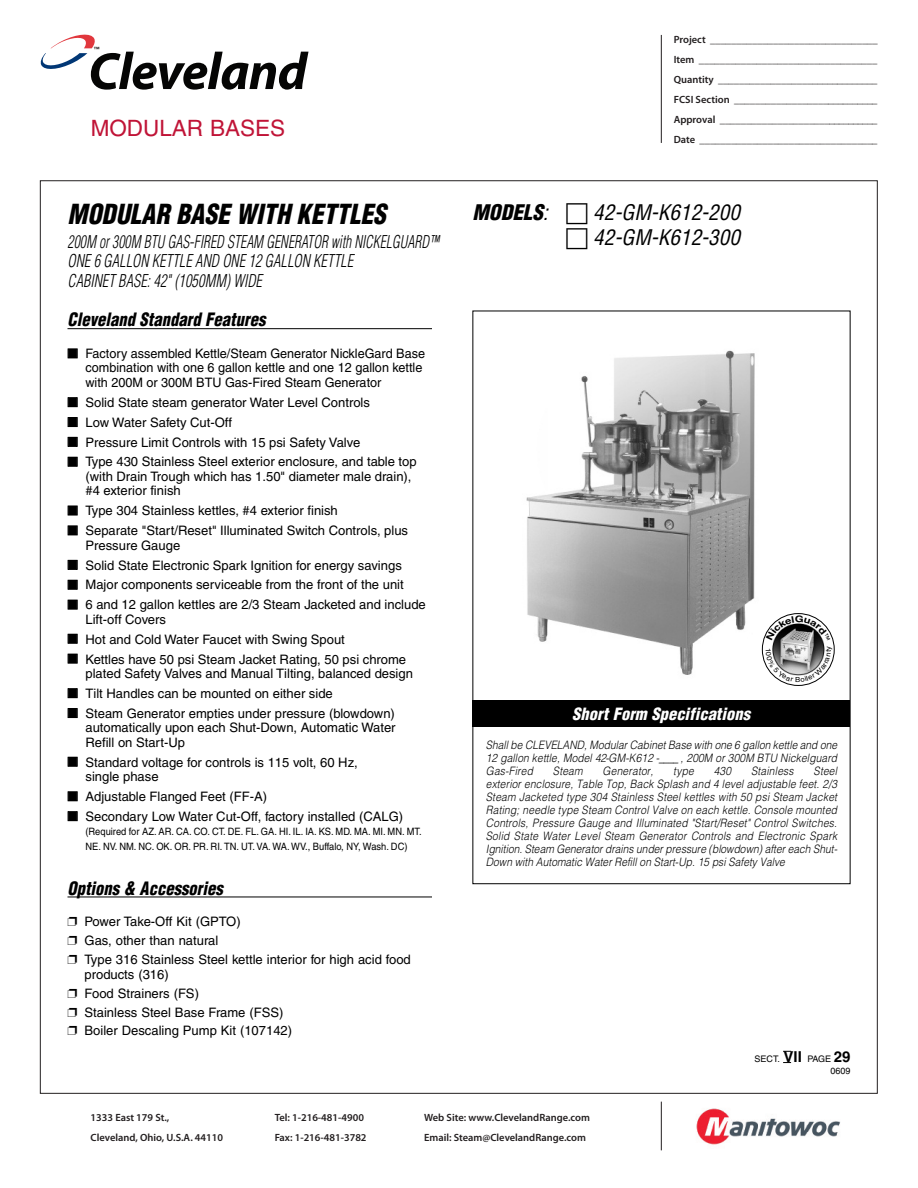
<style>
.page{position:relative;width:918px;height:1188px;background:#fff}
.page>*{position:absolute;margin:0;border:0;box-sizing:border-box;transform-origin:0 0}
.t1{font:italic 700 52.65px "Myriad Pro";letter-spacing:-.02em;color:#050504}
.t2{font:italic 900 condensed 27px "Helvetica";letter-spacing:.005em;color:#000;scale:.94 1}
.t3{font:22.5px "Helvetica";color:#c01437}
.t4{font:italic condensed 21px/25.2px "Helvetica";letter-spacing:.005em;color:#000}
.t5{font:italic 900 condensed 21px "Helvetica";letter-spacing:.005em;color:#000}
.t6{font:italic 900 condensed 18px "Helvetica";letter-spacing:.005em;color:#000;scale:.92 1}
.t7{font:italic 300 condensed 17.25px/19.5px "Helvetica";letter-spacing:.005em;color:#000;scale:.8 1}
.t8{font:italic 900 condensed 16.5px "Helvetica";letter-spacing:.005em;color:#fff}
.t9{font:13.05px/14.5px "Helvetica";color:#000}
.t10{font:italic 300 11.55px/13px "Helvetica";letter-spacing:.015em;color:#000;text-align:justify;scale:.88 1}
.t11{font:600 10.5px/20px "Myriad Pro";color:#231f20}
.t12{font:10.2px/14.5px "Helvetica";color:#000;scale:.92 1}
.t13{font:9px/12px "Helvetica";color:#000;text-align:right}
.t14{font:7.05px "Helvetica";color:#000;scale:1.1 1}
.t15{font:700 5.85px "Helvetica";color:#231f20}
.s1{font-weight:400}
.s2{font-weight:700;font-size:15px}
</style>
<div class="page">
<svg style="left:40px;top:35px;width:55px;height:34px"></svg>
<hr style="left:661px;top:35px;width:1px;height:108px;background:#231f20">
<hr style="left:661px;top:1102px;width:1px;height:48px;background:#231f20">
<img style="left:696px;top:1108px;width:144px;height:37px">
<hr style="left:68px;top:328px;width:364px;height:1px;background:#000">
<hr style="left:68px;top:897px;width:364px;height:1px;background:#000">
<img style="left:526px;top:350px;width:229px;height:325px">
<div style="left:472px;top:701px;width:378px;height:26px;background:#000"></div>
<div style="left:762px;top:613px;width:73px;height:73px;border:1px solid #000;border-radius:50%"></div>
<svg style="left:766px;top:615px;width:66px;height:67px"></svg>
<p class="t15" style="left:94px;top:46px;width:7px">™</p>
<p class="t11" style="left:674px;top:31px;width:205px;text-align:justify">Project ________________________________ Item __________________________________ Quantity _______________________________ FCSI Section ____________________________ Approval _______________________________ Date __________________________________</p>
<h1 class="t1" style="left:88px;top:52px;width:220px">Cleveland</h1>
<h3 class="t3" style="left:91px;top:120px;width:196px">MODULAR BASES</h3>
<h2 class="t2" style="left:68px;top:199px;width:340px">MODULAR BASE WITH KETTLES</h2>
<h3 class="t7" style="left:68px;top:232px;width:466px">200M or 300M BTU GAS-FIRED STEAM GENERATOR with NICKELGUARD™<br>ONE 6 GALLON KETTLE AND ONE 12 GALLON KETTLE<br>CABINET BASE: 42" (1050MM) WIDE</h3>
<h3 class="t6" style="left:68px;top:310px;width:217px">Cleveland Standard Features</h3>
<p class="t9" style="left:85px;top:347px;width:341px;text-indent:-18px">■ Factory assembled Kettle/Steam Generator NickleGard Base combination with one 6 gallon kettle and one 12 gallon kettle with 200M or 300M BTU Gas-Fired Steam Generator</p>
<p class="t9" style="left:68px;top:396px;width:304px">■ Solid State steam generator Water Level Controls</p>
<p class="t9" style="left:68px;top:416px;width:166px">■ Low Water Safety Cut-Off</p>
<p class="t9" style="left:68px;top:436px;width:294px">■ Pressure Limit Controls with 15 psi Safety Valve</p>
<p class="t9" style="left:86px;top:456px;width:333px;text-indent:-18px">■ Type 430 Stainless Steel exterior enclosure, and table top (with Drain Trough which has 1.50" diameter male drain), #4 exterior finish</p>
<p class="t9" style="left:68px;top:505px;width:272px">■ Type 304 Stainless kettles, #4 exterior finish</p>
<p class="t9" style="left:85px;top:525px;width:324px;text-indent:-18px">■ Separate "Start/Reset" Illuminated Switch Controls, plus<br>Pressure Gauge</p>
<p class="t9" style="left:68px;top:559px;width:336px">■ Solid State Electronic Spark Ignition for energy savings</p>
<p class="t9" style="left:68px;top:579px;width:338px">■ Major components serviceable from the front of the unit</p>
<p class="t9" style="left:85px;top:599px;width:342px;text-indent:-18px">■ 6 and 12 gallon kettles are 2/3 Steam Jacketed and include<br>Lift-off Covers</p>
<p class="t9" style="left:68px;top:633px;width:279px">■ Hot and Cold Water Faucet with Swing Spout</p>
<p class="t9" style="left:86px;top:653px;width:329px;text-indent:-18px">■ Kettles have 50 psi Steam Jacket Rating, 50 psi chrome plated Safety Valves and Manual Tilting, balanced design</p>
<p class="t9" style="left:68px;top:687px;width:267px">■ Tilt Handles can be mounted on either side</p>
<p class="t9" style="left:86px;top:707px;width:312px;text-align:justify;text-indent:-18px">■ Steam Generator empties under pressure (blowdown) automatically upon each Shut-Down, Automatic Water Refill on Start-Up</p>
<p class="t9" style="left:85px;top:756px;width:274px;text-indent:-18px">■ Standard voltage for controls is 115 volt, 60 Hz, single phase</p>
<p class="t9" style="left:68px;top:790px;width:201px">■ Adjustable Flanged Feet (FF-A)</p>
<p class="t9" style="left:68px;top:810px;width:337px">■ Secondary Low Water Cut-Off, factory installed (CALG)</p>
<p class="t12" style="left:86px;top:825px;width:367px">(Required for AZ. AR. CA. CO. CT. DE. FL. GA. HI. IL. IA. KS. MD. MA. MI. MN. MT.<br>NE. NV. NM. NC. OK. OR. PR. RI. TN. UT. VA. WA. WV., Buffalo, NY, Wash. DC)</p>
<h3 class="t6" style="left:68px;top:878px;width:170px">Options &amp; Accessories</h3>
<p class="t9" style="left:68px;top:913px;width:345px;line-height:19px">❐ Power Take-Off Kit (GPTO)<br>❐ Gas, other than natural<br>❐ Type 316 Stainless Steel kettle interior for high acid food</p>
<p class="t9" style="left:67px;top:966px;width:226px;line-height:18.8px;text-indent:17px">products (316)<br>❐ Food Strainers (FS)<br>❐ Stainless Steel Base Frame (FSS) ❐ Boiler Descaling Pump Kit (107142)</p>
<h3 class="t5" style="left:472px;top:201px;width:77px">MODELS<span class="s1">:</span></h3>
<h3 class="t4" style="left:593px;top:200px;width:148px">42-GM-K612-200<br>42-GM-K612-300</h3>
<p class="t14" style="left:771px;top:648px;width:5px;rotate:90deg">1</p>
<p class="t8" style="left:572px;top:704px;width:179px">Short Form Specifications</p>
<p class="t10" style="left:486px;top:739px;width:401px">Shall be CLEVELAND, Modular Cabinet Base with one 6 gallon kettle and one 12 gallon kettle, Model 42-GM-K612 -____ , 200M or 300M BTU Nickelguard Gas-Fired</p>
<p class="t10" style="left:486px;top:765px;width:401px;text-indent:328px">Steel exterior enclosure, Table Top, Back Splash and 4 level adjustable feet. 2/3<br>Steam Jacketed type 304 Stainless Steel kettles with 50 psi Steam Jacket Rating; needle type Steam Control Valve on each kettle. Console mounted Controls, Pressure Gauge and Illuminated "Start/Reset" Control Switches.<br>Solid State Water Level Steam Generator Controls and Electronic Spark Ignition. Steam Generator drains under pressure (blowdown) after each Shut-Down with Automatic Water Refill on Start-Up. 15 psi Safety Valve</p>
<p class="t10" style="left:553px;top:765px;width:35px">Steam</p>
<p class="t10" style="left:603px;top:765px;width:59px">Generator,</p>
<p class="t10" style="left:673px;top:765px;width:25px">type</p>
<p class="t10" style="left:714px;top:765px;width:21px">430</p>
<p class="t10" style="left:751px;top:765px;width:50px">Stainless</p>
<p class="t13" style="left:755px;top:1054px;width:97px">SECT. <span class="s2">VII</span> PAGE <span class="s2">29<br></span>0609</p>
<p class="t11" style="left:91px;top:1108px;width:134px">1333 East 179 St.,<br>Cleveland, Ohio, U.S.A. 44110</p>
<p class="t11" style="left:275px;top:1108px;width:93px">Tel: 1-216-481-4900<br>Fax: 1-216-481-3782</p>
<p class="t11" style="left:424px;top:1108px;width:167px">Web Site: www.ClevelandRange.com<br>Email: Steam@ClevelandRange.com</p>
</div>
